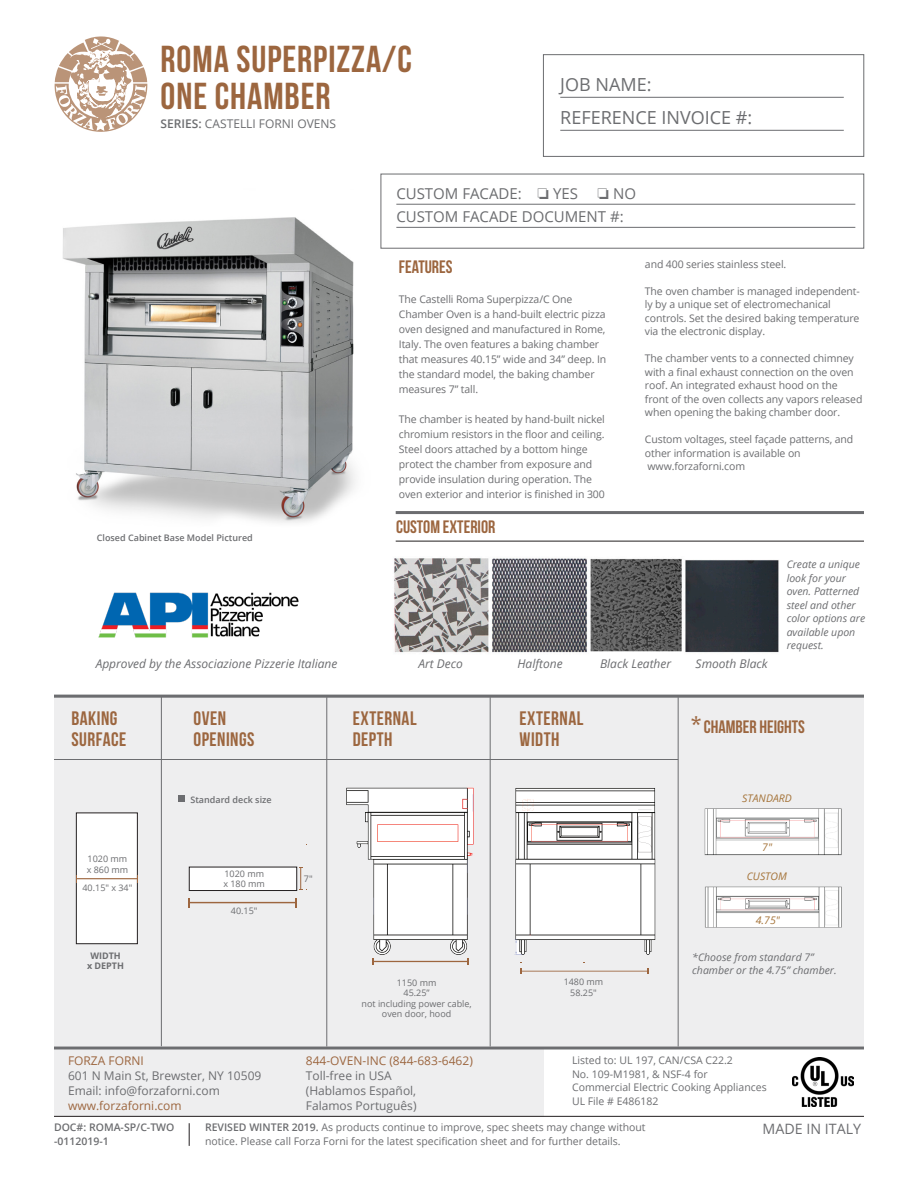
<style>
.page{position:relative;width:918px;height:1188px;background:#fff}
.page>*{position:absolute;margin:0;border:0;box-sizing:border-box;transform-origin:0 0}
.t1{font:37.5px "Bebas Neue";letter-spacing:.025em;color:#9c663f}
.t2{font:19.5px "Bebas Neue";letter-spacing:.025em;color:#9c663f}
.t3{font:18px "Bebas Neue";color:#9c663f}
.Paragraph_Style_4{font:18px "Open Sans";color:#6c6d70}
.Paragraph_Style_3{font:15px "Open Sans";color:#6c6d70}
.t4{font:14.25px "Open Sans";color:#6c6d70}
.Paragraph_Style_1{font:12px/15px "Open Sans";color:#6c6d70}
.t5{font:italic 12px "Open Sans";color:#6c6d70}
.t6{font:12px "Open Sans";color:#9c663f}
.t7{font:10.5px/15px "Open Sans";letter-spacing:-.01em;color:#6c6d70}
.t8{font:italic 10.5px/13.5px "Open Sans";color:#6c6d70}
.t9{font:600 10.5px/13.5px "Open Sans";color:#6c6d70}
.t10{font:italic 10.5px "Open Sans";color:#a5743a}
.t11{font:9px "Open Sans";color:#6c6d70}
.t12{font:600 9px "Open Sans";color:#6c6d70}
.t13{font:700 9px "Open Sans";color:#6c6d70}
.s1{font-weight:600}
.s2{font-size:24px}
</style>
<div class="page">
<img style="left:63px;top:173px;width:351px;height:350px">
<img style="left:388px;top:487px;width:398px;height:208px">
<svg style="left:54px;top:36px;width:93px;height:96px"></svg>
<hr style="left:396px;top:204px;width:459px;height:1px;background:#6c6d70">
<hr style="left:396px;top:227px;width:459px;height:1px;background:#6c6d70">
<hr style="left:560px;top:97px;width:284px;height:1px;background:#6c6d70">
<hr style="left:560px;top:130px;width:284px;height:1px;background:#6c6d70">
<div style="left:543px;top:54px;width:321px;height:103px;border:1px solid #6c6d70"></div>
<div style="left:54px;top:1049px;width:489px;height:68px;background:#eeeeef"></div>
<hr style="left:54px;top:1116px;width:810px;height:1px;background:#231f20">
<hr style="left:54px;top:1046px;width:810px;height:3px;background:#6c6d70">
<svg style="left:189px;top:1123px;width:1px;height:23px"></svg>
<img style="left:793px;top:1057px;width:61px;height:49px">
<img style="left:98px;top:592px;width:201px;height:46px">
<div style="left:54px;top:695px;width:810px;height:351px;background:#eeeeef"></div>
<hr style="left:54px;top:759px;width:624px;height:1px;background:#6c6d70">
<hr style="left:54px;top:695px;width:810px;height:3px;background:#6c6d70">
<hr style="left:161px;top:697px;width:1px;height:349px;background:#6c6d70">
<hr style="left:327px;top:697px;width:1px;height:350px;background:#6c6d70">
<hr style="left:490px;top:697px;width:1px;height:350px;background:#6c6d70">
<img style="left:346px;top:787px;width:128px;height:178px">
<hr style="left:678px;top:697px;width:1px;height:350px;background:#6c6d70">
<hr style="left:373px;top:961px;width:95px;height:1px;background:#9d663f">
<svg style="left:372px;top:958px;width:2px;height:7px"></svg>
<div style="left:189px;top:867px;width:108px;height:24px;background:#fff"></div>
<div style="left:189px;top:867px;width:108px;height:24px;border:1px solid #231f20"></div>
<img style="left:669px;top:684px;width:195px;height:336px">
<svg style="left:299px;top:867px;width:8px;height:23px"></svg>
<div style="left:178px;top:796px;width:7px;height:6px;background:#6c6d70"></div>
<hr style="left:396px;top:541px;width:468px;height:1px;background:#231f20">
<hr style="left:396px;top:511px;width:468px;height:3px;background:#6c6d70">
<hr style="left:189px;top:902px;width:107px;height:1px;background:#9d663f">
<svg style="left:188px;top:898px;width:2px;height:9px"></svg>
<div style="left:76px;top:813px;width:61px;height:131px;background:#fff"></div>
<div style="left:76px;top:813px;width:62px;height:131px;border:1px solid #231f20"></div>
<hr style="left:77px;top:878px;width:60px;height:1px;background:#9d663f">
<img style="left:489px;top:753px;width:181px;height:237px">
<p class="t1" style="left:161px;top:39px;width:253px">ROMA SUPERPIZZA/C</p>
<p class="t1" style="left:161px;top:75px;width:171px">ONE CHAMBER</p>
<p class="Paragraph_Style_1" style="left:161px;top:116px;width:177px"><span class="s1">SERIES:</span> CASTELLI FORNI OVENS</p>
<p class="Paragraph_Style_4" style="left:560px;top:72px;width:93px">JOB NAME:</p>
<p class="Paragraph_Style_4" style="left:560px;top:105px;width:193px">REFERENCE INVOICE #:</p>
<p class="Paragraph_Style_3" style="left:396px;top:183px;width:183px">CUSTOM FACADE: □ YES</p>
<p class="Paragraph_Style_3" style="left:597px;top:183px;width:40px">□ NO</p>
<p class="Paragraph_Style_3" style="left:396px;top:206px;width:229px">CUSTOM FACADE DOCUMENT #:</p>
<p class="t3" style="left:399px;top:257px;width:55px">FEATURES</p>
<p class="t7" style="left:399px;top:292px;width:209px">The Castelli Roma Superpizza/C One Chamber Oven is a hand-built electric pizza oven designed and manufactured in Rome, Italy. The oven features a baking chamber that measures 40.15” wide and 34” deep. In the standard model, the baking chamber measures 7” tall.</p>
<p class="t7" style="left:399px;top:412px;width:208px">The chamber is heated by hand-built nickel chromium resistors in the floor and ceiling.<br>Steel doors attached by a bottom hinge protect the chamber from exposure and provide insulation during operation. The oven exterior and interior is finished in 300</p>
<p class="t7" style="left:645px;top:256px;width:143px">and 400 series stainless steel.</p>
<p class="t7" style="left:645px;top:284px;width:216px;line-height:13.5px">The oven chamber is managed independent&shy;ly by a unique set of electromechanical controls. Set the desired baking temperature via the electronic display.</p>
<p class="t7" style="left:645px;top:352px;width:219px;line-height:13.5px">The chamber vents to a connected chimney with a final exhaust connection on the oven roof. An integrated exhaust hood on the front of the oven collects any vapors released when opening the baking chamber door.</p>
<p class="t7" style="left:645px;top:433px;width:210px;line-height:13.5px">Custom voltages, steel façade patterns, and other information is available on</p>
<p class="t7" style="left:648px;top:459px;width:99px">www.forzaforni.com</p>
<p class="t12" style="left:97px;top:531px;width:157px">Closed Cabinet Base Model Pictured</p>
<p class="t3" style="left:396px;top:517px;width:101px">CUSTOM EXTERIOR</p>
<p class="t8" style="left:787px;top:557px;width:80px">Create a unique look for your oven. Patterned steel and other color options are available upon request.</p>
<p class="t5" style="left:96px;top:656px;width:243px">Approved by the Associazione Pizzerie Italiane</p>
<p class="t5" style="left:418px;top:655px;width:46px">Art Deco</p>
<p class="t5" style="left:518px;top:655px;width:47px">Halftone</p>
<p class="t5" style="left:600px;top:655px;width:73px">Black Leather</p>
<p class="t5" style="left:696px;top:655px;width:74px">Smooth Black</p>
<p class="t2" style="left:71px;top:708px;width:48px">BAKING</p>
<p class="t2" style="left:71px;top:729px;width:56px">SURFACE</p>
<p class="t2" style="left:193px;top:708px;width:34px">OVEN</p>
<p class="t2" style="left:193px;top:729px;width:62px">OPENINGS</p>
<p class="t2" style="left:353px;top:708px;width:65px">EXTERNAL</p>
<p class="t2" style="left:353px;top:729px;width:41px">DEPTH</p>
<p class="t2" style="left:520px;top:708px;width:65px">EXTERNAL</p>
<p class="t2" style="left:520px;top:729px;width:41px">WIDTH</p>
<p class="t3" style="left:691px;top:717px;width:115px"><span class="s2">*</span> CHAMBER HEIGHTS</p>
<p class="t12" style="left:190px;top:793px;width:83px">Standard deck size</p>
<p class="t10" style="left:742px;top:791px;width:51px">STANDARD</p>
<p class="t11" style="left:88px;top:853px;width:41px">1020 mm</p>
<p class="t11" style="left:87px;top:863px;width:43px">x 860 mm</p>
<p class="t11" style="left:83px;top:881px;width:51px">40.15" x 34"</p>
<p class="t13" style="left:90px;top:949px;width:32px">WIDTH</p>
<p class="t13" style="left:87px;top:960px;width:38px">x DEPTH</p>
<p class="t11" style="left:224px;top:867px;width:41px">1020 mm</p>
<p class="t11" style="left:223px;top:878px;width:43px">x 180 mm</p>
<p class="t11" style="left:231px;top:905px;width:28px">40.15"</p>
<p class="t11" style="left:304px;top:872px;width:10px">7"</p>
<p class="t11" style="left:397px;top:976px;width:41px">1150 mm</p>
<p class="t11" style="left:404px;top:987px;width:28px">45.25”</p>
<p class="t11" style="left:362px;top:997px;width:112px">not including power cable,</p>
<p class="t11" style="left:382px;top:1008px;width:71px">oven door, hood</p>
<p class="t11" style="left:564px;top:976px;width:41px">1480 mm</p>
<p class="t11" style="left:570px;top:986px;width:28px">58.25"</p>
<p class="t10" style="left:762px;top:840px;width:11px">7"</p>
<p class="t10" style="left:747px;top:869px;width:42px">CUSTOM</p>
<p class="t10" style="left:756px;top:913px;width:26px">4.75"</p>
<p class="t8" style="left:692px;top:950px;width:146px">*Choose from standard 7” chamber or the 4.75” chamber.</p>
<p class="t7" style="left:572px;top:1053px;width:162px;line-height:13.5px">Listed to: UL 197, CAN/CSA C22.2<br>No. 109-M1981, &amp; NSF-4 for</p>
<p class="t7" style="left:572px;top:1079px;width:196px">Commercial Electric Cooking Appliances</p>
<p class="t7" style="left:572px;top:1093px;width:88px">UL File # E486182</p>
<p class="t6" style="left:68px;top:1053px;width:77px">FORZA FORNI</p>
<p class="Paragraph_Style_1" style="left:68px;top:1068px;width:195px">601 N Main St, Brewster, NY 10509<br>Email: info@forzaforni.com</p>
<p class="t6" style="left:68px;top:1098px;width:115px">www.forzaforni.com</p>
<p class="t6" style="left:306px;top:1053px;width:169px">844-OVEN-INC (844-683-6462)</p>
<p class="Paragraph_Style_1" style="left:306px;top:1068px;width:112px">Toll-free in USA (Hablamos Español,<br>Falamos Português)</p>
<p class="t7" style="left:205px;top:1120px;width:442px"><span class="s1">REVISED WINTER 2019.</span> As products continue to improve, spec sheets may change without</p>
<p class="t4" style="left:762px;top:1119px;width:100px">MADE IN ITALY</p>
<p class="t7" style="left:205px;top:1133px;width:417px">notice. Please call Forza Forni for the latest specification sheet and for further details.</p>
<p class="t9" style="left:54px;top:1120px;width:122px">DOC#: ROMA-SP/C-TWO -0112019-1</p>
</div>
